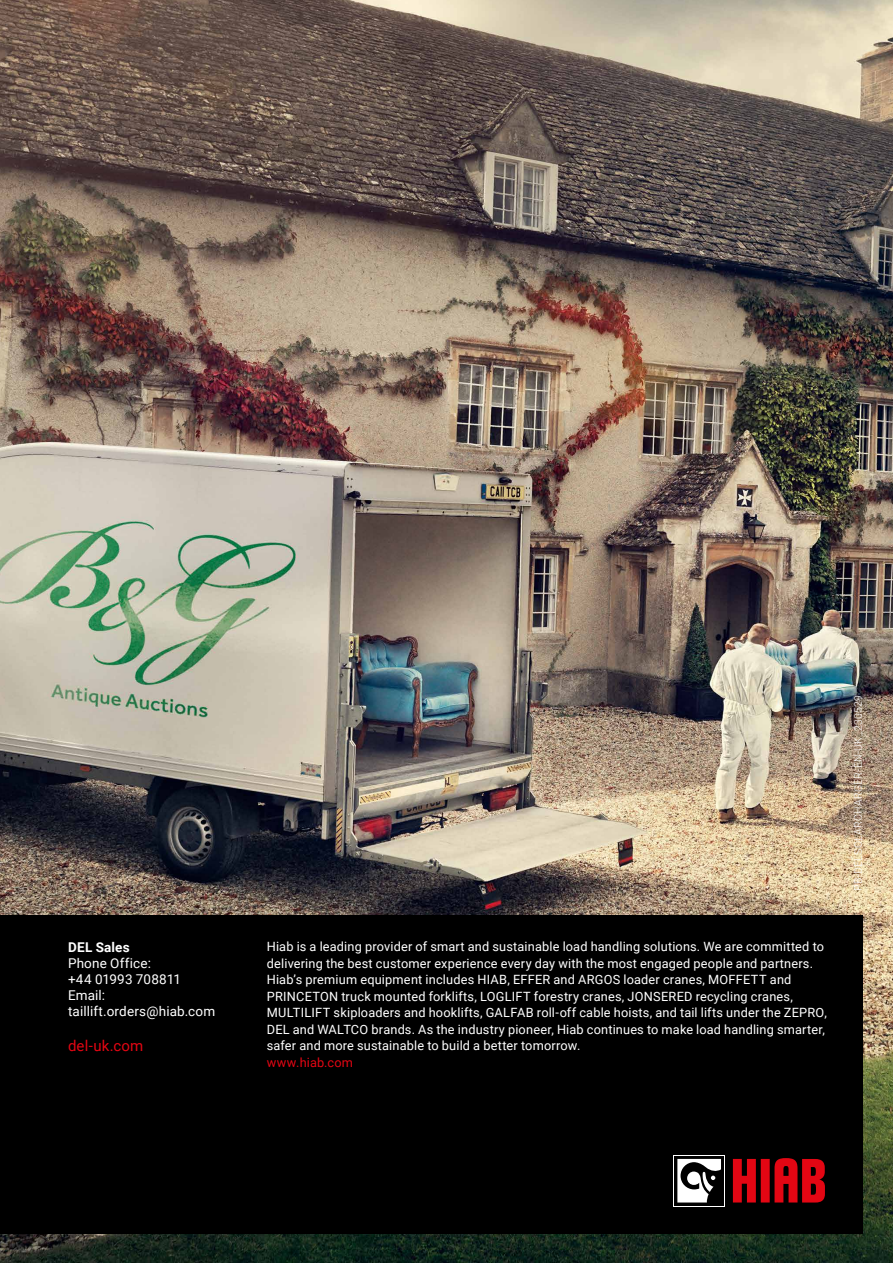
<style>
.page{position:relative;width:893px;height:1263px;background:#fff}
.page>*{position:absolute;margin:0;border:0;box-sizing:border-box;transform-origin:0 0}
.t1{font:15px "Roboto";letter-spacing:.01em;color:#e30613}
.t2{font:13.5px/16.2px "Roboto";letter-spacing:.01em;color:#fff}
.t3{font:700 13.5px "Roboto";letter-spacing:.015em;color:#fff}
.t4{font:12.75px/16.5px "Roboto";letter-spacing:.015em;color:#fff}
.t5{font:12.75px "Roboto";letter-spacing:.015em;color:#e30613}
.t6{font:300 10.5px "Roboto";letter-spacing:.025em;color:#fff}
</style>
<div class="page">
<img style="left:0;top:0;width:893px;height:1263px">
<div style="left:0;top:915px;width:863px;height:318px;background:#000"></div>
<svg style="left:674px;top:1155px;width:51px;height:51px"></svg>
<svg style="left:674px;top:1156px;width:50px;height:49px"></svg>
<svg style="left:677px;top:1159px;width:44px;height:43px"></svg>
<svg style="left:733px;top:1158px;width:92px;height:44px"></svg>
<p class="t3" style="left:68px;top:937px;width:63px">DEL Sales</p>
<p class="t2" style="left:68px;top:954px;width:149px">Phone Office:<br>+44 01993 708811<br>Email: taillift.orders@hiab.com</p>
<p class="t1" style="left:68px;top:1035px;width:77px">del-uk.com</p>
<p class="t4" style="left:267px;top:938px;width:561px">Hiab is a leading provider of smart and sustainable load handling solutions. We are committed to delivering the best customer experience every day with the most engaged people and partners.<br>Hiab’s premium equipment includes HIAB, EFFER and ARGOS loader cranes, MOFFETT and PRINCETON truck mounted forklifts, LOGLIFT forestry cranes, JONSERED recycling cranes, MULTILIFT skiploaders and hooklifts, GALFAB roll-off cable hoists, and tail lifts under the ZEPRO, DEL and WALTCO brands. As the industry pioneer, Hiab continues to make load handling smarter, safer and more sustainable to build a better tomorrow.</p>
<p class="t5" style="left:267px;top:1053px;width:88px">www.hiab.com</p>
<p class="t6" style="left:851px;top:891px;width:197px;rotate:-90deg">PB-DELSOLARCHARGER-EN-UK_230529</p>
</div>
